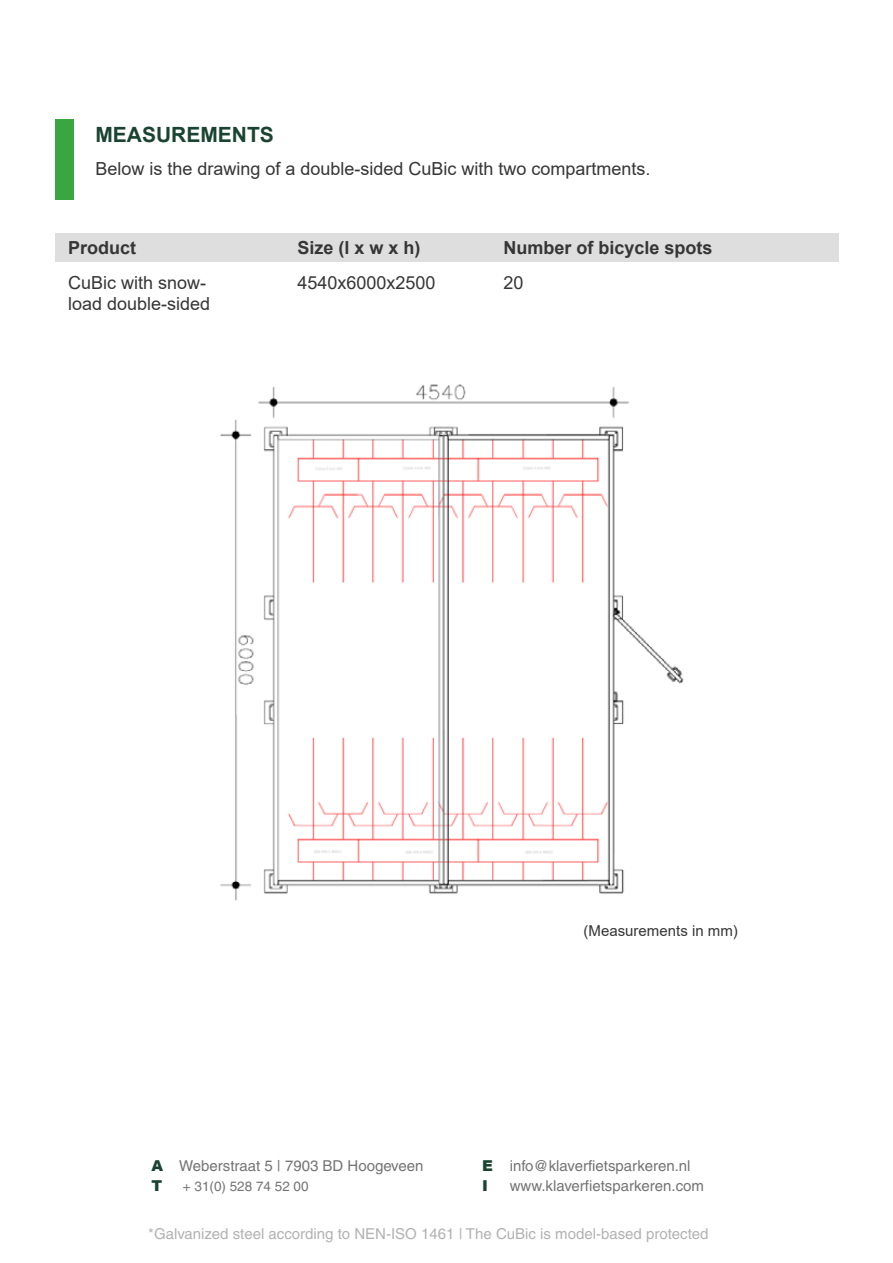
<style>
.page{position:relative;width:893px;height:1263px;background:#fff}
.page>*{position:absolute;margin:0;border:0;box-sizing:border-box;transform-origin:0 0}
.t1{font:700 21px "Arial";color:#1a4431}
.t2{font:18px/21.6px "Arial";color:#373636}
.t3{font:700 18px "Arial";color:#373636}
.t4{font:15px/19.5px "Helvetica";color:#757474}
.t5{font:15px "Helvetica";color:#b3b2b2}
.t6{font:15px "Arial";color:#373636}
.t7{font:900 15px/19.5px "Arial";color:#1a4431}
.t8{font:13.5px "Helvetica";color:#757474}
</style>
<div class="page">
<div style="left:56px;top:233px;width:783px;height:29px;background:#dedede"></div>
<img style="left:220px;top:384px;width:464px;height:517px">
<div style="left:56px;top:119px;width:18px;height:81px;background:#39a642"></div>
<p class="t1" style="left:95px;top:120px;width:180px">MEASUREMENTS</p>
<p class="t2" style="left:95px;top:157px;width:557px">Below is the drawing of a double-sided CuBic with two compartments.</p>
<p class="t3" style="left:68px;top:235px;width:70px">Product</p>
<p class="t2" style="left:68px;top:272px;width:144px">CuBic with snow&shy;load double-sided</p>
<p class="t3" style="left:297px;top:235px;width:125px">Size (l x w x h)</p>
<p class="t3" style="left:503px;top:235px;width:211px">Number of bicycle spots</p>
<p class="t2" style="left:297px;top:272px;width:140px">4540x6000x2500</p>
<p class="t2" style="left:503px;top:272px;width:22px">20</p>
<p class="t6" style="left:584px;top:920px;width:156px">(Measurements in mm)</p>
<p class="t4" style="left:179px;top:1156px;width:246px">Weberstraat 5 | 7903 BD Hoogeveen</p>
<p class="t8" style="left:183px;top:1178px;width:127px">+ 31(0) 528 74 52 00</p>
<p class="t7" style="left:151px;top:1155px;width:13px">A<br>T</p>
<p class="t4" style="left:510px;top:1156px;width:196px">info@klaverfietsparkeren.nl www.klaverfietsparkeren.com</p>
<p class="t7" style="left:482px;top:1155px;width:12px">E<br>I</p>
<p class="t5" style="left:148px;top:1225px;width:562px">*Galvanized steel according to NEN-ISO 1461 | The CuBic is model-based protected</p>
</div>
